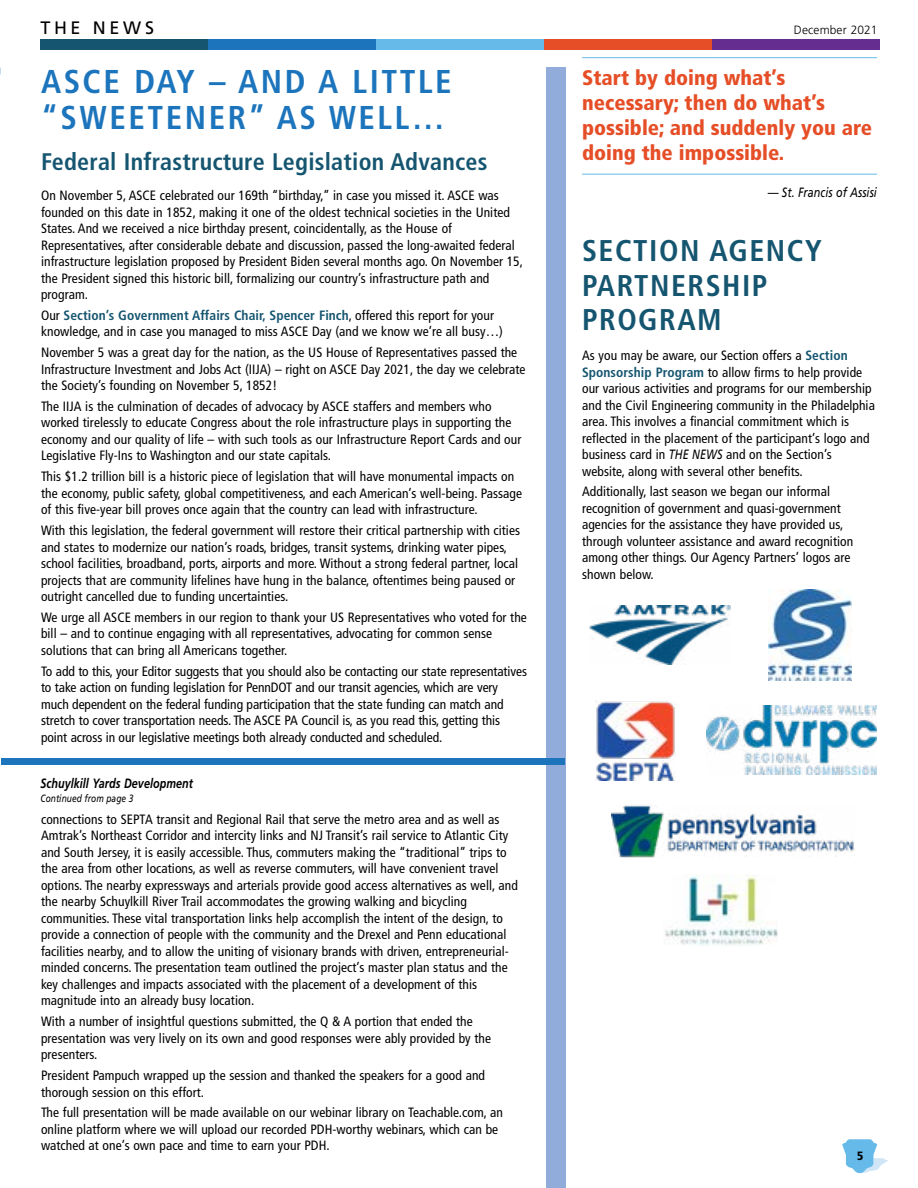
<style>
.page{position:relative;width:918px;height:1188px;background:#fff}
.page>*{position:absolute;margin:0;border:0;box-sizing:border-box;transform-origin:0 0}
.t1{font:700 condensed 33px/36px "Frutiger LT Std";letter-spacing:.075em;color:#1c75bc}
.t2{font:700 condensed 30px/34.5px "Frutiger LT Std";letter-spacing:.05em;color:#155570}
.t3{font:700 condensed 24px "Frutiger LT Std";letter-spacing:.01em;color:#155570}
.t4{font:900 condensed 21px/25.2px "Frutiger LT Std";color:#e54e26}
.t5{font:18px "Frutiger LT Std";letter-spacing:.2em;color:#000}
.t6{font:condensed 13.5px/16.5px "Frutiger LT Std";letter-spacing:.005em;color:#000}
.t7{font:italic 700 13.5px "Frutiger LT Std";letter-spacing:.005em;color:#000;scale:.8 1}
.t8{font:italic 13.5px "Frutiger LT Std";letter-spacing:.005em;color:#000;scale:.8 1}
.t9{font:300 12px "Frutiger LT Std";letter-spacing:.01em;color:#000}
.t10{font:900 condensed 12px "Frutiger LT Std";color:#000}
.t11{font:italic 10.5px "Frutiger LT Std";letter-spacing:.005em;color:#000;scale:.8 1}
.s1{font-weight:700;color:#155570}
.s2{font-style:italic;font-stretch:normal}
</style>
<div class="page">
<svg style="left:842px;top:1139px;width:46px;height:34px"></svg>
<div style="left:40px;top:39px;width:168px;height:11px;background:#155570"></div>
<div style="left:208px;top:39px;width:168px;height:11px;background:#1c75bc"></div>
<div style="left:376px;top:39px;width:168px;height:11px;background:#65bae9"></div>
<div style="left:544px;top:39px;width:168px;height:11px;background:#e54e26"></div>
<div style="left:712px;top:39px;width:168px;height:11px;background:#662d91"></div>
<hr style="left:582px;top:57px;width:295px;height:1px;background:#65bae9">
<hr style="left:582px;top:174px;width:295px;height:1px;background:#65bae9">
<div style="left:546px;top:68px;width:20px;height:1120px;background:#91acda"></div>
<img style="left:663px;top:875px;width:114px;height:70px">
<img style="left:611px;top:805px;width:244px;height:53px">
<img style="left:590px;top:606px;width:140px;height:58px">
<img style="left:596px;top:701px;width:79px;height:79px">
<img style="left:707px;top:706px;width:170px;height:68px">
<img style="left:769px;top:589px;width:83px;height:92px">
<div style="left:1px;top:758px;width:563px;height:7px;background:#1c75bc"></div>
<h3 class="t5" style="left:40px;top:17px;width:115px">THE NEWS</h3>
<p class="t9" style="left:794px;top:23px;width:85px">December 2021</p>
<h1 class="t1" style="left:41px;top:63px;width:412px">ASCE DAY – AND A LITTLE “SWEETENER” AS WELL…</h1>
<h3 class="t3" style="left:41px;top:147px;width:448px">Federal Infrastructure Legislation Advances</h3>
<p class="t6" style="left:41px;top:187px;width:484px">On November 5, ASCE celebrated our 169th “birthday,” in case you missed it. ASCE was founded on this date in 1852, making it one of the oldest technical societies in the United States. And we received a nice birthday present, coincidentally, as the House of Representatives, after considerable debate and discussion, passed the long-awaited federal infrastructure legislation proposed by President Biden several months ago. On November 15, the President signed this historic bill, formalizing our country’s infrastructure path and program.</p>
<p class="t6" style="left:41px;top:307px;width:464px">Our <span class="s1">Section’s Government Affairs Chair, Spencer Finch</span>, offered this report for your knowledge, and in case you managed to miss ASCE Day (and we know we’re all busy…)</p>
<p class="t6" style="left:41px;top:344px;width:486px">November 5 was a great day for the nation, as the US House of Representatives passed the<br>Infrastructure Investment and Jobs Act (IIJA) – right on ASCE Day 2021, the day we celebrate the Society’s founding on November 5, 1852!</p>
<p class="t6" style="left:41px;top:398px;width:482px">The IIJA is the culmination of decades of advocacy by ASCE staffers and members who worked tirelessly to educate Congress about the role infrastructure plays in supporting the economy and our quality of life – with such tools as our Infrastructure Report Cards and our Legislative Fly-Ins to Washington and our state capitals.</p>
<p class="t6" style="left:41px;top:468px;width:483px">This $1.2 trillion bill is a historic piece of legislation that will have monumental impacts on the economy, public safety, global competitiveness, and each American’s well-being. Passage of this five-year bill proves once again that the country can lead with infrastructure.</p>
<p class="t6" style="left:41px;top:522px;width:481px">With this legislation, the federal government will restore their critical partnership with cities and states to modernize our nation’s roads, bridges, transit systems, drinking water pipes, school facilities, broadband, ports, airports and more. Without a strong federal partner, local projects that are community lifelines have hung in the balance, oftentimes being paused or outright cancelled due to funding uncertainties.</p>
<p class="t6" style="left:41px;top:609px;width:487px">We urge all ASCE members in our region to thank your US Representatives who voted for the bill – and to continue engaging with all representatives, advocating for common sense solutions that can bring all Americans together.</p>
<p class="t6" style="left:41px;top:663px;width:488px">To add to this, your Editor suggests that you should also be contacting our state representatives to take action on funding legislation for PennDOT and our transit agencies, which are very much dependent on the federal funding participation that the state funding can match and stretch to cover transportation needs. The ASCE PA Council is, as you read this, getting this point across in our legislative meetings both already conducted and scheduled.</p>
<p class="t7" style="left:40px;top:776px;width:192px">Schuylkill Yards Development</p>
<p class="t11" style="left:40px;top:792px;width:118px">Continued from page 3</p>
<p class="t6" style="left:41px;top:811px;width:478px">connections to SEPTA transit and Regional Rail that serve the metro area and as well as Amtrak’s Northeast Corridor and intercity links and NJ Transit’s rail service to Atlantic City and South Jersey, it is easily accessible. Thus, commuters making the “traditional” trips to the area from other locations, as well as reverse commuters, will have convenient travel options. The nearby expressways and arterials provide good access alternatives as well, and the nearby Schuylkill River Trail accommodates the growing walking and bicycling communities. These vital transportation links help accomplish the intent of the design, to provide a connection of people with the community and the Drexel and Penn educational facilities nearby, and to allow the uniting of visionary brands with driven, entrepreneurial&shy;minded concerns. The presentation team outlined the project’s master plan status and the key challenges and impacts associated with the placement of a development of this magnitude into an already busy location.</p>
<p class="t6" style="left:41px;top:1013px;width:452px">With a number of insightful questions submitted, the Q &amp; A portion that ended the presentation was very lively on its own and good responses were ably provided by the presenters.</p>
<p class="t6" style="left:41px;top:1067px;width:446px">President Pampuch wrapped up the session and thanked the speakers for a good and thorough session on this effort.</p>
<p class="t6" style="left:41px;top:1105px;width:464px">The full presentation will be made available on our webinar library on Teachable.com, an online platform where we will upload our recorded PDH-worthy webinars, which can be watched at one’s own pace and time to earn your PDH.</p>
<h3 class="t4" style="left:582px;top:65px;width:292px">Start by doing what’s necessary; then do what’s possible; and suddenly you are doing the impossible.</h3>
<p class="t8" style="left:768px;top:185px;width:138px">— St. Francis of Assisi</p>
<h2 class="t2" style="left:582px;top:233px;width:241px">SECTION AGENCY<br>PARTNERSHIP<br>PROGRAM</h2>
<p class="t6" style="left:582px;top:347px;width:294px">As you may be aware, our Section offers a <span class="s1">Section Sponsorship Program</span> to allow firms to help provide our various activities and programs for our membership and the Civil Engineering community in the Philadelphia area. This involves a financial commitment which is reflected in the placement of the participant’s logo and business card in <span class="s2">THE NEWS</span> and on the Section’s website, along with several other benefits.</p>
<p class="t6" style="left:582px;top:484px;width:273px">Additionally, last season we began our informal recognition of government and quasi-government agencies for the assistance they have provided us, through volunteer assistance and award recognition among other things. Our Agency Partners’ logos are shown below.</p>
<p class="t10" style="left:857px;top:1148px;width:8px">5</p>
</div>
